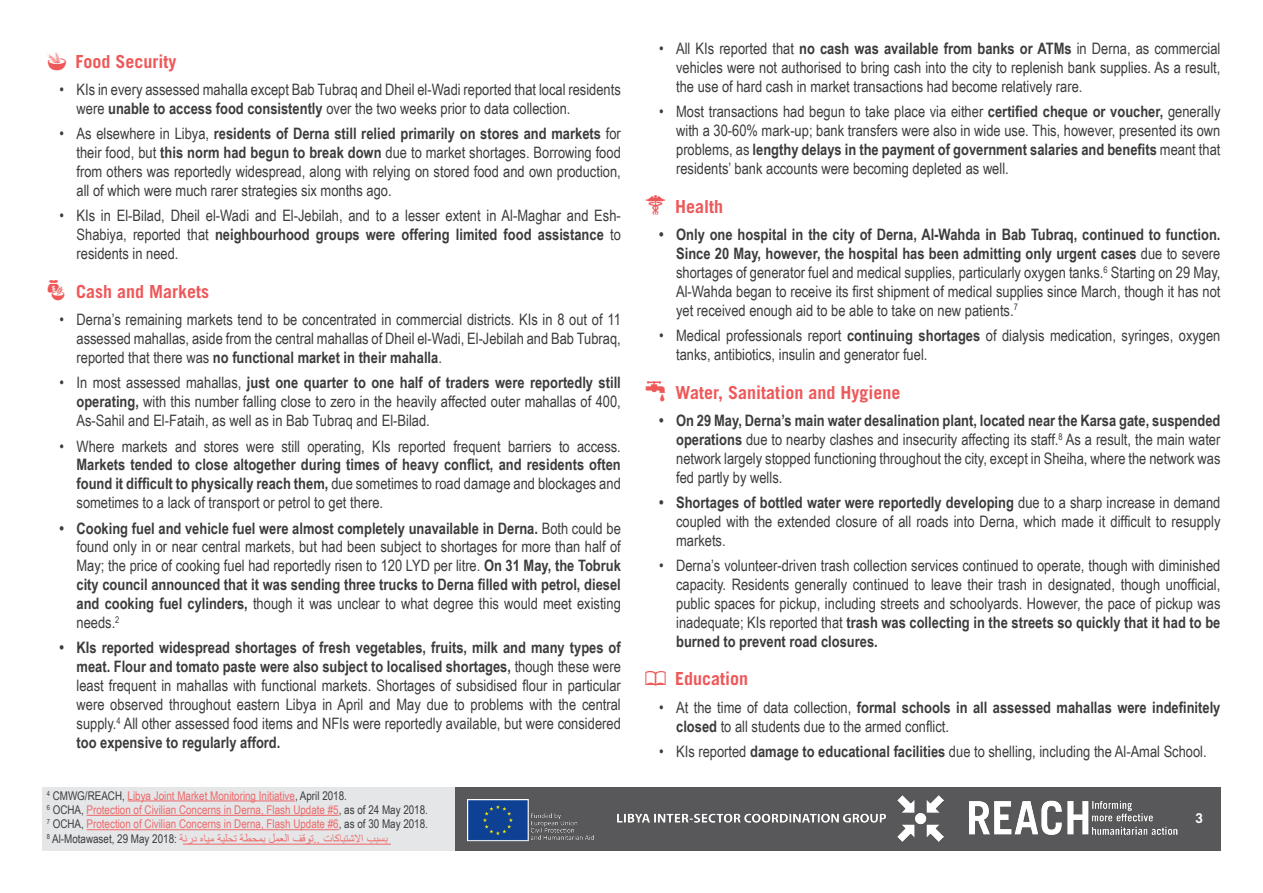
<style>
.page{position:relative;width:1263px;height:893px;background:#fff}
.page>*{position:absolute;margin:0;border:0;box-sizing:border-box;transform-origin:0 0}
.Heading_2{font:700 18px "Trade Gothic LT Std";color:#ee5859}
.t1{font:15.75px/18.9px "Arial Narrow";color:#3c3c3d;text-align:justify}
.t2{font:700 13.5px "Trade Gothic LT Std";color:#fff}
.Footnotes{font:12px "Arial Narrow";color:#ef6768}
.Footnotes-2{font:12px "Arial";color:#ef6768}
.Footnotes-3{font:7.05px "Arial Narrow";color:#3c3c3d}
.s1{font-family:"OCHA Icons Unbounded";font-weight:400;font-size:27px}
.s2{font-weight:700}
.s3{color:#3c3c3d}
.s4{font-family:"Arial Narrow";color:#3c3c3d}
</style>
<div class="page">
<div style="left:455px;top:787px;width:765px;height:63px;background:#58585a"></div>
<img style="left:969px;top:800px;width:208px;height:35px">
<img style="left:468px;top:799px;width:126px;height:43px">
<img style="left:617px;top:795px;width:327px;height:47px">
<div style="left:43px;top:787px;width:412px;height:63px;background:#e4e6e8"></div>
<hr style="left:128px;top:800px;width:167px;height:1px;background:#ef6768">
<hr style="left:87px;top:815px;width:252px;height:1px;background:#ef6768">
<hr style="left:87px;top:829px;width:252px;height:1px;background:#ef6768">
<hr style="left:183px;top:844px;width:208px;height:1px;background:#ef6768">
<p class="Heading_2" style="left:43px;top:50px;width:135px"><span class="s1">☈</span> Food Security</p>
<p class="t1" style="left:77px;top:80px;width:546px;text-indent:-17px">• KIs in every assessed mahalla except Bab Tubraq and Dheil el-Wadi reported that local residents were <span class="s2">unable to access food consistently</span> over the two weeks prior to data collection.</p>
<p class="t1" style="left:77px;top:124px;width:546px;text-indent:-17px">• As elsewhere in Libya, <span class="s2">residents of Derna still relied primarily on stores and markets</span> for their food, but <span class="s2">this norm had begun to break down</span> due to market shortages. Borrowing food from others was reportedly widespread, along with relying on stored food and own production, all of which were much rarer strategies six months ago.</p>
<p class="t1" style="left:77px;top:206px;width:546px;text-indent:-17px">• KIs in El-Bilad, Dheil el-Wadi and El-Jebilah, and to a lesser extent in Al-Maghar and Esh-Shabiya, reported that <span class="s2">neighbourhood groups were offering limited food assistance</span> to residents in need.</p>
<p class="Heading_2" style="left:43px;top:280px;width:168px"><span class="s1">☮</span> Cash and Markets</p>
<p class="t1" style="left:77px;top:310px;width:546px;text-indent:-17px">• Derna’s remaining markets tend to be concentrated in commercial districts. KIs in 8 out of 11 assessed mahallas, aside from the central mahallas of Dheil el-Wadi, El-Jebilah and Bab Tubraq, reported that there was <span class="s2">no functional market in their mahalla</span>.</p>
<p class="t1" style="left:77px;top:373px;width:546px;text-indent:-17px">• In most assessed mahallas, <span class="s2">just one quarter to one half of traders were reportedly still operating,</span> with this number falling close to zero in the heavily affected outer mahallas of 400, As-Sahil and El-Fataih, as well as in Bab Tubraq and El-Bilad.</p>
<p class="t1" style="left:77px;top:436px;width:546px;text-indent:-17px">• Where markets and stores were still operating, KIs reported frequent barriers to access.<br><span class="s2">Markets tended to close altogether during times of heavy conflict, and residents often found it difficult to physically reach them,</span> due sometimes to road damage and blockages and sometimes to a lack of transport or petrol to get there.</p>
<p class="t1" style="left:77px;top:518px;width:546px;text-indent:-17px"><span class="s2">• Cooking fuel and vehicle fuel were almost completely unavailable in Derna.</span> Both could be found only in or near central markets, but had been subject to shortages for more than half of May; the price of cooking fuel had reportedly risen to 120 LYD per litre. <span class="s2">On 31 May, the Tobruk city council announced that it was sending three trucks to Derna filled with petrol, diesel and cooking fuel cylinders,</span> though it was unclear to what degree this would meet existing needs.<sup>2</sup></p>
<p class="t1" style="left:77px;top:638px;width:546px;text-indent:-17px"><span class="s2">• KIs reported widespread shortages of fresh vegetables, fruits, milk and many types of meat. Flour and tomato paste were also subject to localised shortages,</span> though these were least frequent in mahallas with functional markets. Shortages of subsidised flour in particular were observed throughout eastern Libya in April and May due to problems with the central supply.<sup>4</sup> All other assessed food items and NFIs were reportedly available, but were considered <span class="s2">too expensive to regularly afford.</span></p>
<p class="Footnotes" style="left:47px;top:787px;width:302px"><sup>4</sup> <span class="s3">CMWG/REACH,</span> Libya Joint Market Monitoring Initiative<span class="s3">, April 2018.</span></p>
<p class="Footnotes" style="left:47px;top:801px;width:383px"><sup>6</sup> <span class="s3">OCHA,</span> Protection of Civilian Concerns in Derna, Flash Update #5<span class="s3">, as of 24 May 2018.</span></p>
<p class="Footnotes" style="left:47px;top:815px;width:383px"><sup>7</sup> <span class="s3">OCHA,</span> Protection of Civilian Concerns in Derna, Flash Update #6<span class="s3">, as of 30 May 2018.</span></p>
<p class="Footnotes-3" style="left:47px;top:831px;width:5px">8</p>
<p class="Footnotes-2" style="left:52px;top:830px;width:337px"><span class="s4">A l - M o t a w a s e t , 2 9 M a y 2 0 1 8 :</span> فا ل عملبمحطةتحل ي ةم ي ا هدرن ة ت. .توق باا لشت ب ا ك ا بسب</p>
<p class="t1" style="left:676px;top:38px;width:546px;text-indent:-17px">• All KIs reported that <span class="s2">no cash was available from banks or ATMs</span> in Derna, as commercial vehicles were not authorised to bring cash into the city to replenish bank supplies. As a result, the use of hard cash in market transactions had become relatively rare.</p>
<p class="t1" style="left:676px;top:101px;width:546px;text-indent:-17px">• Most transactions had begun to take place via either <span class="s2">certified cheque or voucher,</span> generally with a 30-60% mark-up; bank transfers were also in wide use. This, however, presented its own problems, as <span class="s2">lengthy delays in the payment of government salaries and benefits</span> meant that residents’ bank accounts were becoming depleted as well.</p>
<p class="Heading_2" style="left:642px;top:195px;width:82px"><span class="s1">☊</span> Health</p>
<p class="t1" style="left:676px;top:224px;width:546px;text-indent:-17px"><span class="s2">• Only one hospital in the city of Derna, Al-Wahda in Bab Tubraq, continued to function.<br>Since 20 May, however, the hospital has been admitting only urgent cases</span> due to severe shortages of generator fuel and medical supplies, particularly oxygen tanks.<sup>6</sup> Starting on 29 May, Al-Wahda began to receive its first shipment of medical supplies since March, though it has not yet received enough aid to be able to take on new patients.<sup>7</sup></p>
<p class="t1" style="left:676px;top:325px;width:546px;text-indent:-17px">• Medical professionals report <span class="s2">continuing shortages</span> of dialysis medication, syringes, oxygen tanks, antibiotics, insulin and generator fuel.</p>
<p class="Heading_2" style="left:642px;top:381px;width:260px"><span class="s1">☉</span> Water, Sanitation and Hygiene</p>
<p class="t1" style="left:676px;top:410px;width:546px;text-indent:-17px"><span class="s2">• On 29 May, Derna’s main water desalination plant, located near the Karsa gate, suspended operations</span> due to nearby clashes and insecurity affecting its staff.<sup>8</sup> As a result, the main water network largely stopped functioning throughout the city, except in Sheiha, where the network was fed partly by wells.</p>
<p class="t1" style="left:676px;top:492px;width:546px;text-indent:-17px"><span class="s2">• Shortages of bottled water were reportedly developing</span> due to a sharp increase in demand coupled with the extended closure of all roads into Derna, which made it difficult to resupply markets.</p>
<p class="t1" style="left:676px;top:555px;width:546px;text-indent:-17px">• Derna’s volunteer-driven trash collection services continued to operate, though with diminished capacity. Residents generally continued to leave their trash in designated, though unofficial, public spaces for pickup, including streets and schoolyards. However, the pace of pickup was inadequate; KIs reported that <span class="s2">trash was collecting in the streets so quickly that it had to be burned to prevent road closures.</span></p>
<p class="Heading_2" style="left:642px;top:668px;width:107px"><span class="s1">☄</span> Education</p>
<p class="t1" style="left:676px;top:697px;width:546px;text-indent:-17px">• At the time of data collection, <span class="s2">formal schools in all assessed mahallas were indefinitely closed</span> to all students due to the armed conflict.</p>
<p class="t1" style="left:659px;top:741px;width:549px">• KIs reported <span class="s2">damage to educational facilities</span> due to shelling, including the Al-Amal School.</p>
<p class="t2" style="left:1195px;top:810px;width:9px">3</p>
</div>
